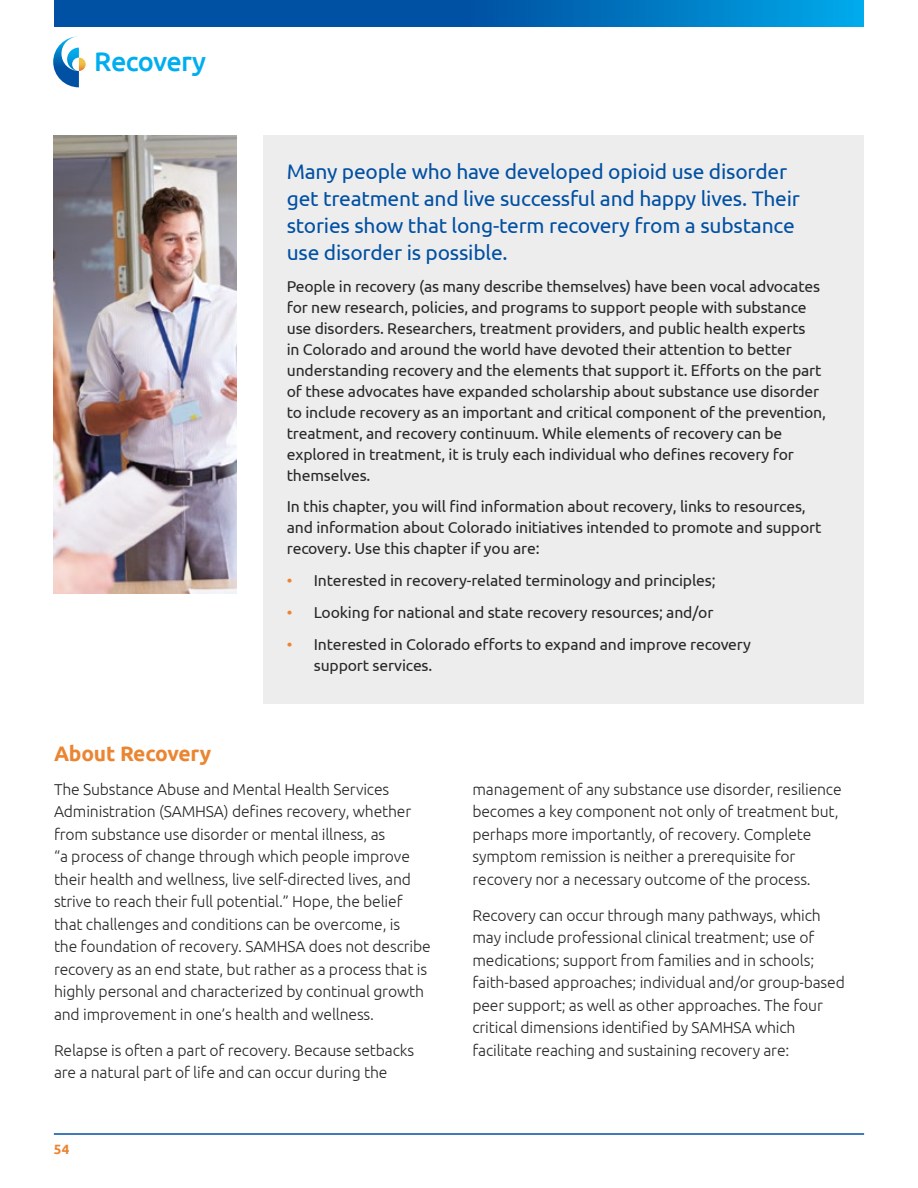
<style>
.page{position:relative;width:918px;height:1188px;background:#fff}
.page>*{position:absolute;margin:0;border:0;box-sizing:border-box;transform-origin:0 0}
.t1{font:500 27px "Ubuntu";letter-spacing:-.02em;color:#00aeef}
.t2{font:21px/27px "Ubuntu";letter-spacing:-.01em;color:#0050a3}
.t3{font:700 21px "Ubuntu";letter-spacing:-.01em;color:#ea8532}
.t4{font:300 15.75px/22.5px "Ubuntu";letter-spacing:-.01em;color:#292829}
.t5{font:15.75px/21px "Ubuntu";letter-spacing:-.01em;color:#292829}
.t6{font:700 13.5px "Ubuntu";color:#ea8532}
.s1{color:#ea8532}
</style>
<div class="page">
<svg style="left:54px;top:0;width:810px;height:27px;background:#0065b4"></svg>
<svg style="left:53px;top:36px;width:33px;height:51px"></svg>
<hr style="left:54px;top:1133px;width:810px;height:2px;background:#0050a3">
<img style="left:54px;top:135px;width:182px;height:459px">
<div style="left:263px;top:135px;width:601px;height:568px;background:#eeeded"></div>
<h1 class="t1" style="left:94px;top:44px;width:113px">Recovery</h1>
<h2 class="t2" style="left:287px;top:157px;width:515px">Many people who have developed opioid use disorder get treatment and live successful and happy lives. Their stories show that long-term recovery from a substance use disorder is possible.</h2>
<p class="t5" style="left:287px;top:275px;width:541px">People in recovery (as many describe themselves) have been vocal advocates for new research, policies, and programs to support people with substance use disorders. Researchers, treatment providers, and public health experts<br>in Colorado and around the world have devoted their attention to better understanding recovery and the elements that support it. Efforts on the part of these advocates have expanded scholarship about substance use disorder to include recovery as an important and critical component of the prevention, treatment, and recovery continuum. While elements of recovery can be explored in treatment, it is truly each individual who defines recovery for themselves.</p>
<p class="t5" style="left:287px;top:496px;width:536px">In this chapter, you will find information about recovery, links to resources, and information about Colorado initiatives intended to promote and support recovery. Use this chapter if you are:</p>
<p class="t5" style="left:287px;top:570px;width:430px"><span class="s1">•</span> Interested in recovery-related terminology and principles;</p>
<p class="t5" style="left:287px;top:601px;width:428px"><span class="s1">•</span> Looking for national and state recovery resources; and/or</p>
<p class="t5" style="left:314px;top:633px;width:439px;text-indent:-27px"><span class="s1">•</span> Interested in Colorado efforts to expand and improve recovery support services.</p>
<h2 class="t3" style="left:54px;top:741px;width:159px">About Recovery</h2>
<p class="t4" style="left:54px;top:778px;width:378px">The Substance Abuse and Mental Health Services Administration (SAMHSA) defines recovery, whether from substance use disorder or mental illness, as<br>“a process of change through which people improve their health and wellness, live self-directed lives, and strive to reach their full potential.” Hope, the belief that challenges and conditions can be overcome, is<br>the foundation of recovery. SAMHSA does not describe recovery as an end state, but rather as a process that is highly personal and characterized by continual growth and improvement in one’s health and wellness.</p>
<p class="t4" style="left:54px;top:1039px;width:362px">Relapse is often a part of recovery. Because setbacks are a natural part of life and can occur during the</p>
<p class="t6" style="left:54px;top:1141px;width:17px">54</p>
<p class="t4" style="left:472px;top:778px;width:371px">management of any substance use disorder, resilience becomes a key component not only of treatment but, perhaps more importantly, of recovery. Complete symptom remission is neither a prerequisite for recovery nor a necessary outcome of the process.</p>
<p class="t4" style="left:472px;top:904px;width:374px">Recovery can occur through many pathways, which may include professional clinical treatment; use of medications; support from families and in schools; faith-based approaches; individual and/or group-based peer support; as well as other approaches. The four critical dimensions identified by SAMHSA which facilitate reaching and sustaining recovery are:</p>
</div>
